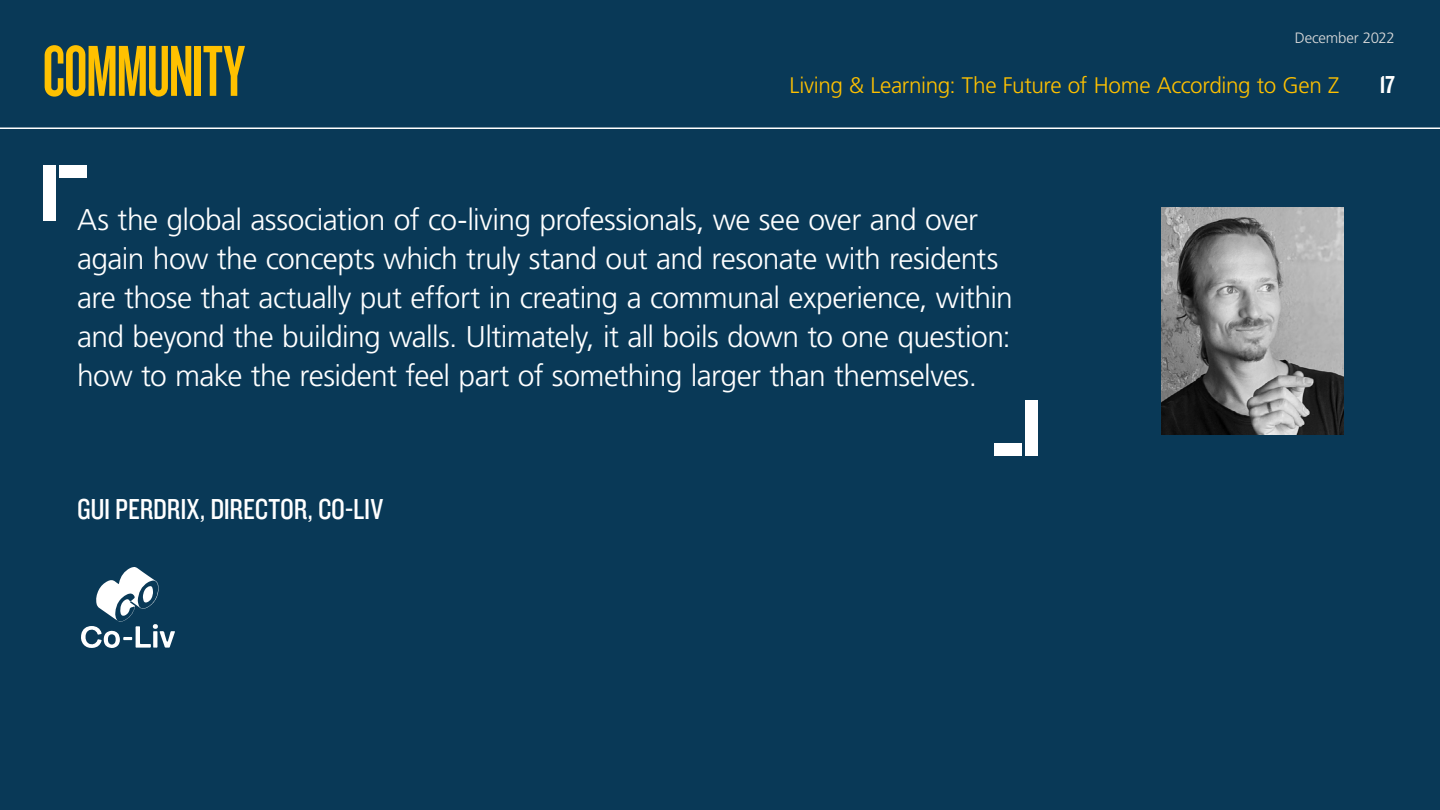
<style>
.page{position:relative;width:1440px;height:810px;background:#093957}
.page>*{position:absolute;margin:0;border:0;box-sizing:border-box;transform-origin:0 0}
.t1{font:75px "Knockout HTF47 Bantamweight";letter-spacing:-.015em;color:#ffc100}
.t2{font:300 30px/39px "Frutiger LT Std";letter-spacing:-.02em;color:#fff}
.t3{font:30px "Knockout HTF29 Junior Liteweight";letter-spacing:-.005em;color:#fff}
.t4{font:25.5px "Knockout HTF49 Liteweight";color:#fff}
.t5{font:300 22.5px "Frutiger LT Std";letter-spacing:-.02em;color:#ffc100}
.t6{font:300 15px "Frutiger LT Std";letter-spacing:-.015em;color:#dbdbdb}
</style>
<div class="page">
<div style="left:1025px;top:400px;width:13px;height:56px;background:#fff"></div>
<div style="left:994px;top:443px;width:27px;height:13px;background:#fff"></div>
<div style="left:43px;top:165px;width:13px;height:56px;background:#fff"></div>
<div style="left:59px;top:165px;width:28px;height:13px;background:#fff"></div>
<svg style="left:81px;top:567px;width:94px;height:81px"></svg>
<img style="left:1162px;top:208px;width:181px;height:227px">
<hr style="left:0;top:128px;width:1440px;height:1px;background:#fff">
<h1 class="t1" style="left:43px;top:34px;width:204px">COMMUNITY</h1>
<p class="t6" style="left:1295px;top:29px;width:102px">December 2022</p>
<p class="t5" style="left:790px;top:73px;width:551px">Living &amp; Learning: The Future of Home According to Gen Z</p>
<p class="t4" style="left:1379px;top:72px;width:17px">17</p>
<p class="t2" style="left:77px;top:201px;width:937px">As the global association of co-living professionals, we see over and over again how the concepts which truly stand out and resonate with residents are those that actually put effort in creating a communal experience, within and beyond the building walls. Ultimately, it all boils down to one question: how to make the resident feel part of something larger than themselves.</p>
<p class="t3" style="left:77px;top:494px;width:308px">GUI PERDRIX, DIRECTOR, CO-LIV</p>
</div>
